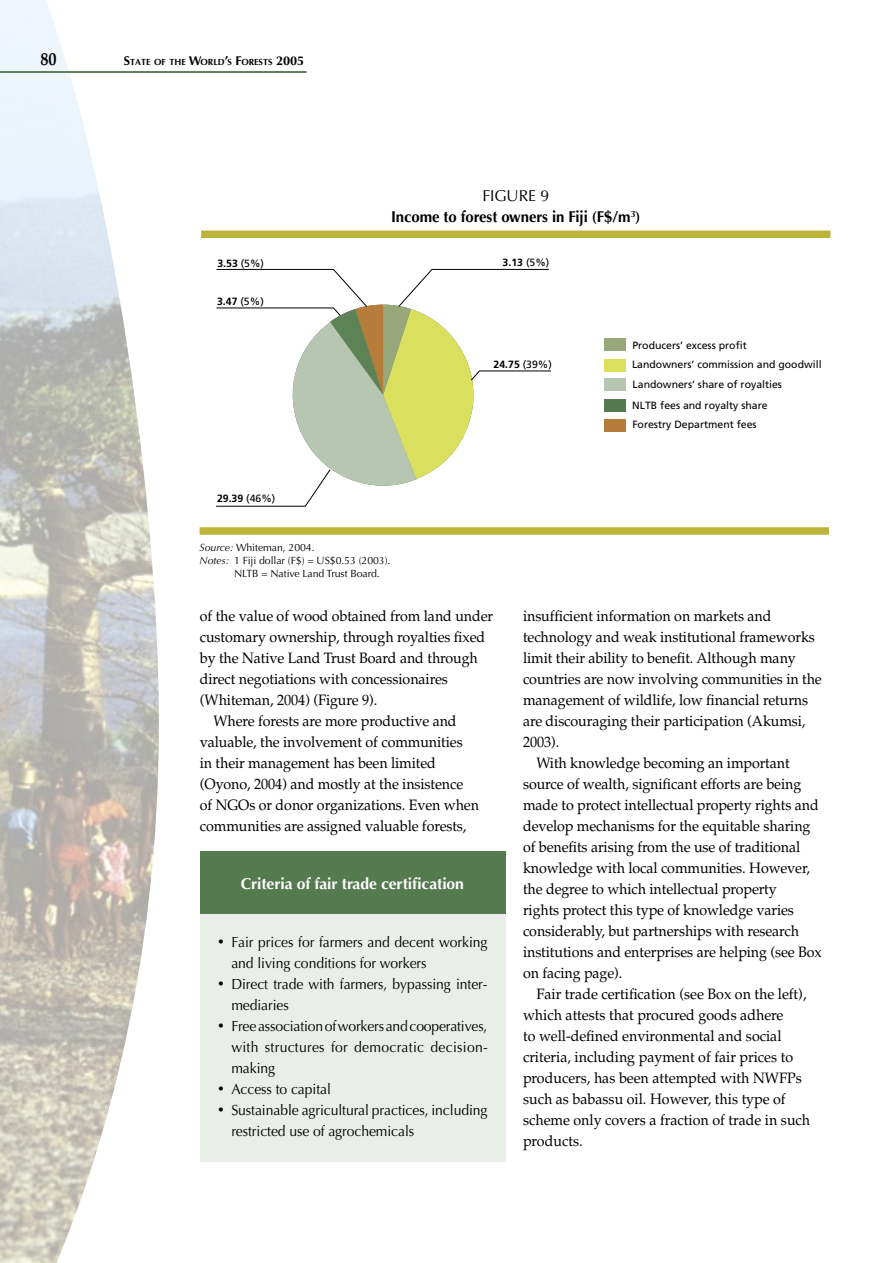
<style>
.page{position:relative;width:893px;height:1263px;background:#fff}
.page>*{position:absolute;margin:0;border:0;box-sizing:border-box;transform-origin:0 0}
.t1{font:700 18px "Palatino";color:#000;scale:.9 1}
.t2{font:700 15.75px/21px "Optima LT Std";letter-spacing:-.005em;color:#000;text-align:center;scale:.95 1}
.t3{font:700 15.75px "Optima LT Std";letter-spacing:-.005em;color:#fff}
.t4{font:15px "Palatino";letter-spacing:-.005em;color:#000;scale:.95 1}
.t5{font:14.7px/21px "Optima LT Std";letter-spacing:-.005em;color:#000;scale:.95 1}
.t6{font:10.5px/19.2px "Frutiger LT Std";color:#000}
.t7{font:10.5px "Optima LT Std";letter-spacing:-.005em;color:#000}
.t8{font:700 10.5px "Frutiger LT Std";color:#000}
.t9{font:700 8.85px "Optima LT Std";color:#000}
.s1{font-size:12.75px}
.s2{font-weight:400}
.s3{font-style:italic}
</style>
<div class="page">
<svg style="left:2px;top:0;width:198px;height:1263px"></svg>
<hr style="left:0;top:71px;width:306px;height:2px;background:#2c5923">
<div style="left:200px;top:855px;width:306px;height:307px;background:#eaeee9"></div>
<div style="left:604px;top:338px;width:22px;height:13px;background:#98a87a"></div>
<div style="left:604px;top:379px;width:22px;height:12px;background:#b6c6b1"></div>
<div style="left:604px;top:359px;width:22px;height:13px;background:#dbdf5e"></div>
<div style="left:604px;top:399px;width:22px;height:13px;background:#567a4f"></div>
<div style="left:604px;top:419px;width:22px;height:13px;background:#b57d39"></div>
<svg style="left:216px;top:269px;width:335px;height:237px"></svg>
<div style="left:201px;top:231px;width:629px;height:7px;background:#bcb438"></div>
<div style="left:200px;top:527px;width:629px;height:8px;background:#bcb438"></div>
<div style="left:200px;top:851px;width:305px;height:63px;background:#567a4f"></div>
<p class="t1" style="left:40px;top:47px;width:19px">80</p>
<p class="t9" style="left:124px;top:57px;width:182px"><span class="s1">S</span>TATE OF THE <span class="s1">W</span>ORLD<span class="s1">’</span>S <span class="s1">F</span>ORESTS <span class="s1">2005</span></p>
<p class="t2" style="left:391px;top:185px;width:264px"><span class="s2">FIGURE 9<br></span>Income to forest owners in Fiji (F$/m<sup>3</sup>)</p>
<p class="t8" style="left:217px;top:257px;width:48px">3.53 <span class="s2">(5%)</span></p>
<p class="t8" style="left:503px;top:256px;width:48px">3.13 <span class="s2">(5%)</span></p>
<p class="t8" style="left:217px;top:295px;width:48px">3.47 <span class="s2">(5%)</span></p>
<p class="t8" style="left:217px;top:493px;width:60px">29.39 <span class="s2">(46%)</span></p>
<p class="t7" style="left:200px;top:542px;width:116px"><span class="s3">Source:</span> Whiteman, 2004.</p>
<p class="t7" style="left:200px;top:554px;width:192px"><span class="s3">Notes:</span> 1 Fiji dollar (F$) = US$0.53 (2003).</p>
<p class="t7" style="left:234px;top:567px;width:147px">NLTB = Native Land Trust Board.</p>
<p class="t8" style="left:494px;top:358px;width:60px">24.75 <span class="s2">(39%)</span></p>
<p class="t6" style="left:632px;top:335px;width:191px">Producers’ excess profit<br>Landowners’ commission and goodwill</p>
<p class="t6" style="left:632px;top:374px;width:151px;line-height:20.7px">Landowners’ share of royalties<br>NLTB fees and royalty share</p>
<p class="t6" style="left:632px;top:415px;width:126px">Forestry Department fees</p>
<p class="t4" style="left:200px;top:607px;width:310px">of the value of wood obtained from land under</p>
<p class="t4" style="left:200px;top:628px;width:302px">customary ownership, through royalties fixed</p>
<p class="t4" style="left:200px;top:649px;width:294px">by the Native Land Trust Board and through</p>
<p class="t4" style="left:200px;top:670px;width:262px">direct negotiations with concessionaires</p>
<p class="t4" style="left:200px;top:691px;width:188px">(Whiteman, 2004) (Figure 9).</p>
<p class="t4" style="left:213px;top:712px;width:258px">Where forests are more productive and</p>
<p class="t4" style="left:200px;top:733px;width:278px">valuable, the involvement of communities</p>
<p class="t4" style="left:200px;top:754px;width:250px">in their management has been limited</p>
<p class="t4" style="left:200px;top:775px;width:279px">(Oyono, 2004) and mostly at the insistence</p>
<p class="t4" style="left:200px;top:796px;width:295px">of NGOs or donor organizations. Even when</p>
<p class="t4" style="left:200px;top:817px;width:282px">communities are assigned valuable forests,</p>
<p class="t3" style="left:241px;top:874px;width:225px">Criteria of fair trade certification</p>
<p class="t5" style="left:231px;top:931px;width:271px;text-indent:-14px">• Fair prices for farmers and decent working and living conditions for workers</p>
<p class="t5" style="left:231px;top:973px;width:271px;text-indent:-14px">• Direct trade with farmers, bypassing inter&shy;mediaries</p>
<p class="t5" style="left:231px;top:1015px;width:271px;text-align:justify;text-indent:-14px">• Free association of workers and cooperatives, with structures for democratic decision&shy;making</p>
<p class="t5" style="left:218px;top:1078px;width:121px">• Access to capital</p>
<p class="t5" style="left:231px;top:1099px;width:271px;text-indent:-14px">• Sustainable agricultural practices, including restricted use of agrochemicals</p>
<p class="t4" style="left:523px;top:607px;width:263px">insufficient information on markets and</p>
<p class="t4" style="left:523px;top:628px;width:309px">technology and weak institutional frameworks</p>
<p class="t4" style="left:523px;top:649px;width:289px">limit their ability to benefit. Although many</p>
<p class="t4" style="left:523px;top:670px;width:316px">countries are now involving communities in the</p>
<p class="t4" style="left:523px;top:691px;width:302px">management of wildlife, low financial returns</p>
<p class="t4" style="left:523px;top:712px;width:299px">are discouraging their participation (Akumsi,</p>
<p class="t4" style="left:523px;top:733px;width:40px">2003).</p>
<p class="t4" style="left:536px;top:754px;width:268px">With knowledge becoming an important</p>
<p class="t4" style="left:523px;top:775px;width:294px">source of wealth, significant efforts are being</p>
<p class="t4" style="left:523px;top:796px;width:313px">made to protect intellectual property rights and</p>
<p class="t4" style="left:523px;top:817px;width:304px">develop mechanisms for the equitable sharing</p>
<p class="t4" style="left:523px;top:838px;width:293px">of benefits arising from the use of traditional</p>
<p class="t4" style="left:523px;top:859px;width:304px">knowledge with local communities. However,</p>
<p class="t4" style="left:523px;top:880px;width:269px">the degree to which intellectual property</p>
<p class="t4" style="left:523px;top:901px;width:287px">rights protect this type of knowledge varies</p>
<p class="t4" style="left:523px;top:922px;width:292px">considerably, but partnerships with research</p>
<p class="t4" style="left:523px;top:943px;width:316px">institutions and enterprises are helping (see Box</p>
<p class="t4" style="left:523px;top:964px;width:106px">on facing page).</p>
<p class="t4" style="left:536px;top:985px;width:286px">Fair trade certification (see Box on the left),</p>
<p class="t4" style="left:523px;top:1006px;width:276px">which attests that procured goods adhere</p>
<p class="t4" style="left:523px;top:1027px;width:274px">to well-defined environmental and social</p>
<p class="t4" style="left:523px;top:1048px;width:286px">criteria, including payment of fair prices to</p>
<p class="t4" style="left:523px;top:1069px;width:295px">producers, has been attempted with NWFPs</p>
<p class="t4" style="left:523px;top:1090px;width:278px">such as babassu oil. However, this type of</p>
<p class="t4" style="left:523px;top:1111px;width:304px">scheme only covers a fraction of trade in such</p>
<p class="t4" style="left:523px;top:1132px;width:64px">products.</p>
</div>
